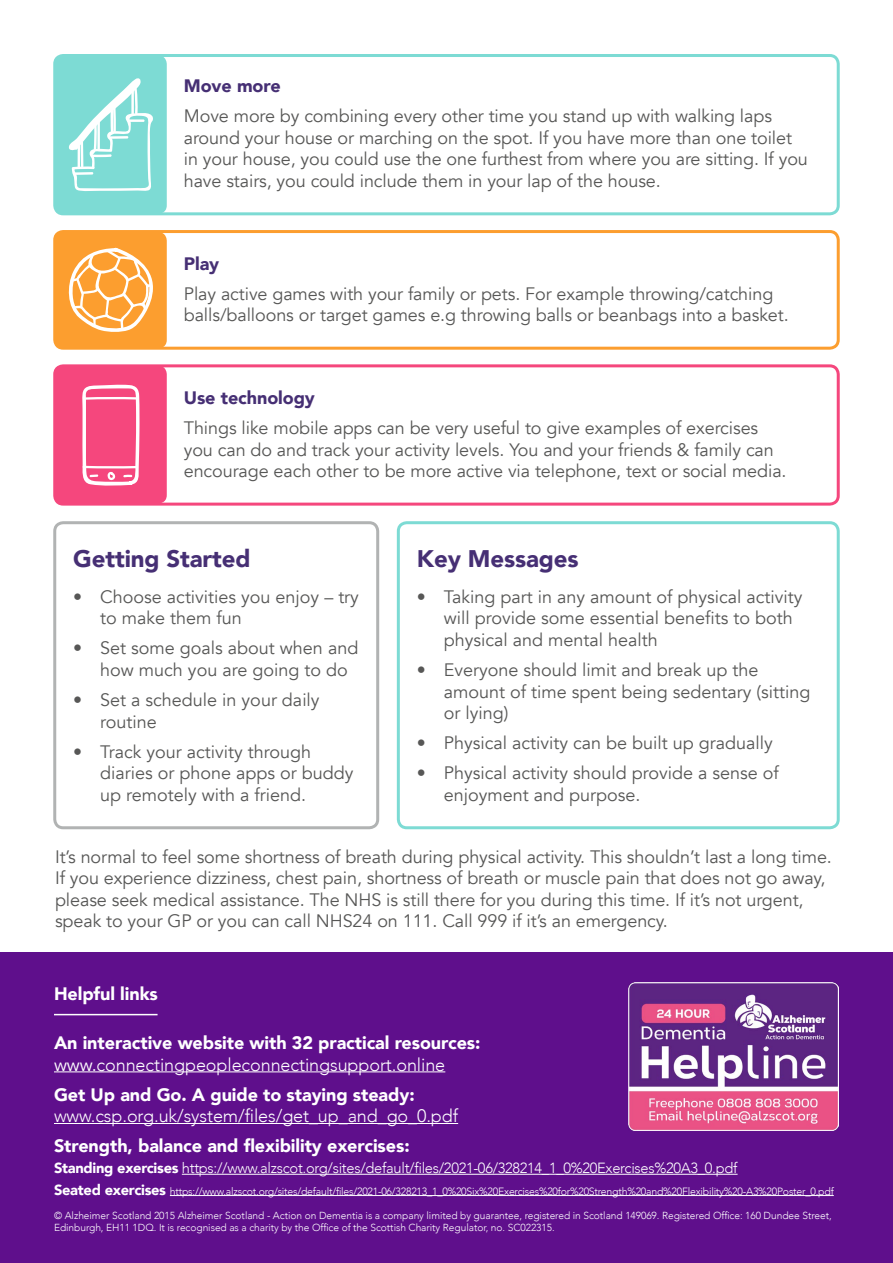
<style>
.page{position:relative;width:893px;height:1263px;background:#fff}
.page>*{position:absolute;margin:0;border:0;box-sizing:border-box;transform-origin:0 0}
.t1{font:900 24px "Avenir";letter-spacing:-.005em;color:#462f74}
.t2{font:18px/21.6px "Avenir";letter-spacing:-.005em;color:#575756}
.t3{font:900 18px/21.6px "Avenir";letter-spacing:-.005em;color:#fff}
.t4{font:300 18px "Avenir";letter-spacing:-.005em;color:#fff}
.t5{font:900 18px "Avenir";letter-spacing:-.005em;color:#462f74}
.t6{font:300 14.7px "Avenir";letter-spacing:-.02em;color:#fff}
.t7{font:300 10.5px "Avenir";letter-spacing:-.02em;color:#fff}
.t8{font:300 10.2px/12.3px "Avenir";letter-spacing:-.005em;color:#fff}
.s1{font-weight:400}
.s2{font-weight:300}
.s3{font-weight:900}
.s4{font-weight:900;font-size:14.7px}
</style>
<div class="page">
<div style="left:53px;top:364px;width:787px;height:142px;border:3px solid #f5477d;border-radius:9px"></div>
<div style="left:53px;top:521px;width:326px;height:308px;border:3px solid #b1b3b3;border-radius:9px"></div>
<div style="left:397px;top:521px;width:443px;height:308px;border:3px solid #7ddbd4;border-radius:9px"></div>
<div style="left:55px;top:366px;width:112px;height:138px;background:#f5477d;border-radius:9px"></div>
<svg style="left:82px;top:384px;width:58px;height:102px"></svg>
<div style="left:53px;top:54px;width:787px;height:161px;border:3px solid #7ddbd4;border-radius:9px"></div>
<div style="left:55px;top:56px;width:112px;height:158px;background:#7ddbd4;border-radius:9px"></div>
<svg style="left:69px;top:78px;width:84px;height:113px"></svg>
<hr style="left:74px;top:172px;width:20px;height:3px;background:#fff;border-radius:2px">
<div style="left:0;top:952px;width:893px;height:311px;background:#5f0f8c"></div>
<img style="left:629px;top:982px;width:210px;height:148px">
<hr style="left:54px;top:1071px;width:391px;height:1px;background:#fff">
<hr style="left:54px;top:1123px;width:404px;height:1px;background:#fff">
<hr style="left:182px;top:1174px;width:556px;height:1px;background:#fff">
<hr style="left:170px;top:1195px;width:664px;height:1px;background:#fff">
<hr style="left:54px;top:1014px;width:104px;height:1px;background:#fff">
<div style="left:53px;top:230px;width:787px;height:120px;border:3px solid #fc9e2f;border-radius:9px"></div>
<div style="left:55px;top:232px;width:112px;height:116px;background:#fc9e2f;border-radius:9px"></div>
<svg style="left:68px;top:247px;width:85px;height:85px"></svg>
<p class="t5" style="left:184px;top:70px;width:98px">Move more</p>
<p class="t2" style="left:184px;top:105px;width:626px">Move more by combining every other time you stand up with walking laps around your house or marching on the spot. If you have more than one toilet in your house, you could use the one furthest from where you are sitting. If you have stairs, you could include them in your lap of the house.</p>
<p class="t5" style="left:184px;top:248px;width:37px">Play</p>
<p class="t2" style="left:184px;top:283px;width:606px">Play active games with your family or pets. For example throwing/catching balls/balloons or target games e.g throwing balls or beanbags into a basket.</p>
<p class="t5" style="left:184px;top:382px;width:133px">Use technology</p>
<p class="t2" style="left:184px;top:417px;width:604px">Things like mobile apps can be very useful to give examples of exercises you can do and track your activity levels. You and your friends &amp; family can encourage each other to be more active via telephone, text or social media.</p>
<h1 class="t1" style="left:73px;top:538px;width:179px">Getting Started</h1>
<p class="t2" style="left:100px;top:586px;width:260px;text-indent:-27px">• Choose activities you enjoy – try to make them fun</p>
<p class="t2" style="left:100px;top:638px;width:260px;text-indent:-27px">• Set some goals about when and how much you are going to do</p>
<p class="t2" style="left:100px;top:689px;width:221px;text-indent:-27px">• Set a schedule in your daily routine</p>
<p class="t2" style="left:100px;top:741px;width:255px;text-indent:-27px">• Track your activity through diaries or phone apps or buddy up remotely with a friend.</p>
<h1 class="t1" style="left:417px;top:538px;width:163px">Key Messages</h1>
<p class="t2" style="left:444px;top:586px;width:360px;text-indent:-27px">• Taking part in any amount of physical activity will provide some essential benefits to both physical and mental health</p>
<p class="t2" style="left:444px;top:659px;width:368px;text-indent:-27px">• Everyone should limit and break up the amount of time spent being sedentary (sitting or lying)</p>
<p class="t2" style="left:417px;top:732px;width:357px">• Physical activity can be built up gradually</p>
<p class="t2" style="left:444px;top:762px;width:337px;text-indent:-27px">• Physical activity should provide a sense of enjoyment and purpose.</p>
<p class="t2" style="left:55px;top:846px;width:778px">It’s normal to feel some shortness of breath during physical activity. This shouldn’t last a long time.<br>If you experience dizziness, chest pain, shortness of breath or muscle pain that does not go away, please seek medical assistance. The NHS is still there for you during this time. If it’s not urgent, speak to your GP or you can call NHS24 on 111. Call 999 if it’s an emergency.</p>
<p class="t3" style="left:54px;top:983px;width:105px">Helpful links</p>
<p class="t3" style="left:54px;top:1031px;width:428px">An interactive website with 32 practical resources: <span class="s1">www.</span><span class="s2">connectingpeopleconnectingsupport.online</span></p>
<p class="t3" style="left:54px;top:1083px;width:362px">Get Up and Go. A guide to staying steady:</p>
<p class="t4" style="left:54px;top:1105px;width:406px">www.csp.org.uk/system/files/get_up_and_go_0.pdf</p>
<p class="t3" style="left:54px;top:1134px;width:357px">Strength, balance and flexibility exercises:</p>
<p class="t6" style="left:54px;top:1159px;width:685px"><span class="s3">Standing exercises</span> https://www.alzscot.org/sites/default/files/2021-06/328214_1_0%20Exercises%20A3_0.pdf</p>
<p class="t7" style="left:54px;top:1185px;width:781px"><span class="s4">Seated exercises</span> https://www.alzscot.org/sites/default/files/2021-06/328213_1_0%20Six%20Exercises%20for%20Strength%20and%20Flexibility%20-A3%20Poster_0.pdf</p>
<p class="t8" style="left:54px;top:1209px;width:779px">© Alzheimer Scotland 2015 Alzheimer Scotland - Action on Dementia is a company limited by guarantee, registered in Scotland 149069. Registered Office: 160 Dundee Street,<br>Edinburgh, EH11 1DQ. It is recognised as a charity by the Office of the Scottish Charity Regulator, no. SC022315.</p>
</div>
